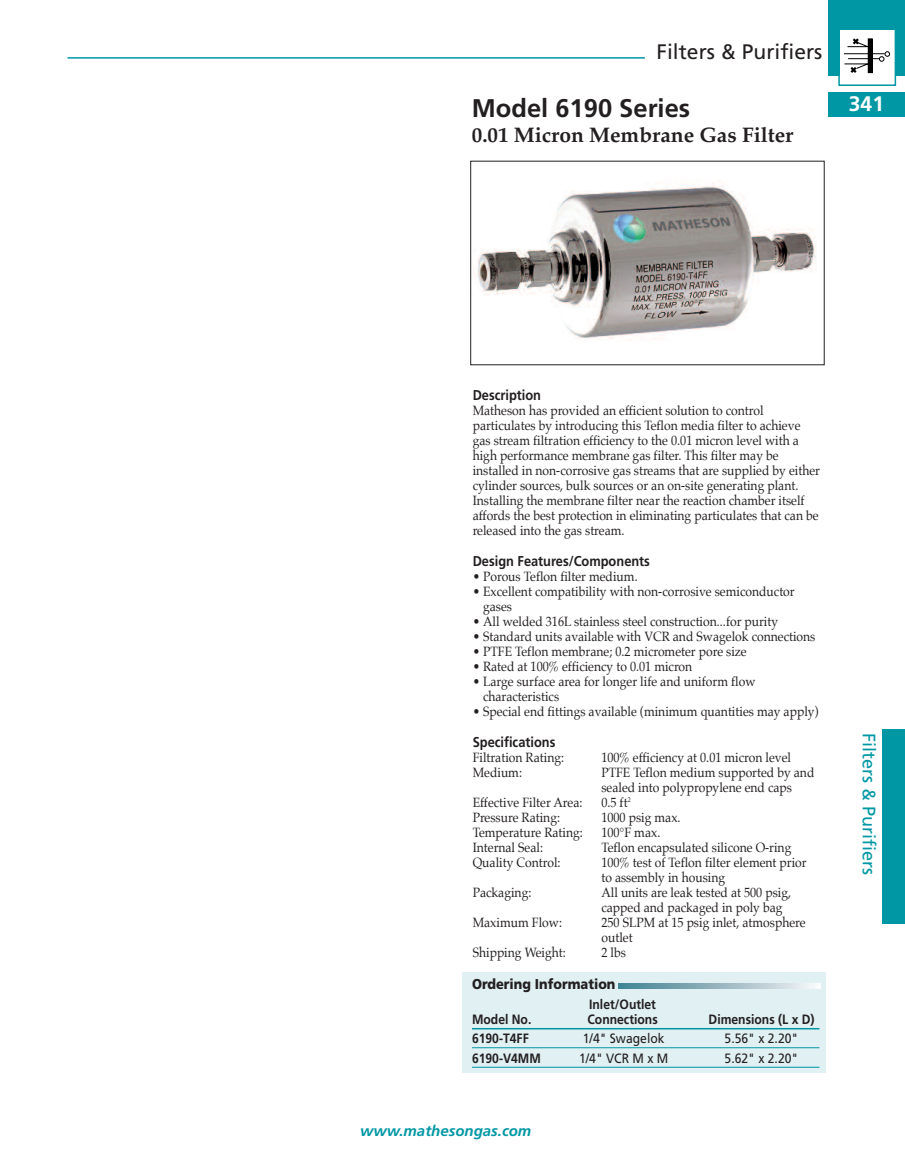
<style>
.page{position:relative;width:905px;height:1175px;background:#fff}
.page>*{position:absolute;margin:0;border:0;box-sizing:border-box;transform-origin:0 0}
.t1{font:700 25.5px "Frutiger";color:#231f20}
.t2{font:700 21px "Palatino";color:#231f20}
.t3{font:21px "Frutiger";color:#231f20}
.t4{font:700 21px "Frutiger";color:#fff}
.t5{font:18px "Frutiger";color:#0097a4}
.t6{font:italic 700 15px "Frutiger";color:#0097a4}
.t7{font:700 14.25px "Frutiger";color:#231f20;scale:.9 1}
.t8{font:900 14.25px "Frutiger";color:#231f20;scale:.9 1}
.t9{font:13.5px/15px "Palatino";color:#231f20;scale:.9 1}
.t10{font:700 13.5px "Frutiger";color:#231f20;scale:.9 1}
.t11{font:13.5px "Frutiger";color:#231f20;scale:.9 1}
</style>
<div class="page">
<hr style="left:68px;top:57px;width:576px;height:2px;background:#0097a4">
<div style="left:828px;top:0;width:76px;height:75px;background:#0097a4"></div>
<div style="left:828px;top:92px;width:76px;height:25px;background:#0097a4"></div>
<div style="left:839px;top:30px;width:55px;height:54px;background:#fff"></div>
<hr style="left:868px;top:39px;width:4px;height:34px;background:#000">
<div style="left:867px;top:38px;width:5px;height:35px;border:1px solid #000"></div>
<hr style="left:843px;top:53px;width:41px;height:1px;background:#000">
<hr style="left:848px;top:58px;width:31px;height:1px;background:#000">
<svg style="left:879px;top:51px;width:11px;height:11px"></svg>
<svg style="left:847px;top:38px;width:24px;height:9px"></svg>
<svg style="left:844px;top:63px;width:27px;height:11px"></svg>
<div style="left:838px;top:28px;width:58px;height:58px;border:2px solid #0097a4"></div>
<div style="left:881px;top:729px;width:23px;height:195px;background:#0097a4"></div>
<img style="left:475px;top:181px;width:342px;height:159px">
<div style="left:462px;top:972px;width:364px;height:101px;background:#e0f0f3"></div>
<hr style="left:472px;top:1028px;width:347px;height:1px;background:#0097a4">
<hr style="left:472px;top:1047px;width:347px;height:1px;background:#0097a4">
<hr style="left:472px;top:1067px;width:347px;height:1px;background:#0097a4">
<svg style="left:618px;top:983px;width:202px;height:5px"></svg>
<h2 class="t3" style="left:656px;top:44px;width:167px">Filters &amp; Purifiers</h2>
<h1 class="t1" style="left:472px;top:98px;width:220px">Model 6190 Series</h1>
<h2 class="t2" style="left:472px;top:123px;width:323px">0.01 Micron Membrane Gas Filter</h2>
<h2 class="t4" style="left:849px;top:96px;width:37px">341</h2>
<p class="t7" style="left:472px;top:389px;width:77px">Description</p>
<p class="t9" style="left:472px;top:403px;width:387px">Matheson has provided an efficient solution to control particulates by introducing this Teflon media filter to achieve gas stream filtration efficiency to the 0.01 micron level with a high performance membrane gas filter. This filter may be installed in non-corrosive gas streams that are supplied by either cylinder sources, bulk sources or an on-site generating plant.<br>Installing the membrane filter near the reaction chamber itself affords the best protection in eliminating particulates that can be released into the gas stream.</p>
<p class="t7" style="left:472px;top:555px;width:198px">Design Features/Components</p>
<p class="t9" style="left:472px;top:570px;width:185px">• Porous Teflon filter medium.</p>
<p class="t9" style="left:483px;top:585px;width:348px;text-indent:-10px">• Excellent compatibility with non-corrosive semiconductor gases</p>
<p class="t9" style="left:472px;top:615px;width:341px">• All welded 316L stainless steel construction...for purity</p>
<p class="t9" style="left:472px;top:630px;width:382px">• Standard units available with VCR and Swagelok connections</p>
<p class="t9" style="left:472px;top:645px;width:306px">• PTFE Teflon membrane; 0.2 micrometer pore size</p>
<p class="t9" style="left:472px;top:660px;width:245px">• Rated at 100% efficiency to 0.01 micron</p>
<p class="t9" style="left:483px;top:675px;width:304px;text-indent:-10px">• Large surface area for longer life and uniform flow characteristics</p>
<p class="t9" style="left:472px;top:705px;width:386px">• Special end fittings available (minimum quantities may apply)</p>
<p class="t7" style="left:472px;top:736px;width:93px">Specifications</p>
<p class="t9" style="left:472px;top:750px;width:103px">Filtration Rating:</p>
<p class="t9" style="left:601px;top:750px;width:212px">100% efficiency at 0.01 micron level</p>
<p class="t9" style="left:472px;top:765px;width:56px">Medium:</p>
<p class="t9" style="left:601px;top:765px;width:238px">PTFE Teflon medium supported by and sealed into polypropylene end caps</p>
<p class="t9" style="left:472px;top:795px;width:123px">Effective Filter Area:</p>
<p class="t9" style="left:601px;top:795px;width:34px">0.5 ft<sup>2</sup></p>
<p class="t9" style="left:472px;top:810px;width:99px">Pressure Rating:</p>
<p class="t9" style="left:601px;top:810px;width:90px">1000 psig max.</p>
<p class="t9" style="left:472px;top:825px;width:124px">Temperature Rating:</p>
<p class="t9" style="left:601px;top:825px;width:67px">100°F max.</p>
<p class="t9" style="left:472px;top:840px;width:80px">Internal Seal:</p>
<p class="t9" style="left:601px;top:840px;width:213px">Teflon encapsulated silicone O-ring</p>
<p class="t9" style="left:472px;top:855px;width:99px">Quality Control:</p>
<p class="t9" style="left:601px;top:855px;width:229px">100% test of Teflon filter element prior to assembly in housing</p>
<p class="t9" style="left:472px;top:885px;width:67px">Packaging:</p>
<p class="t9" style="left:601px;top:885px;width:212px">All units are leak tested at 500 psig, capped and packaged in poly bag</p>
<p class="t9" style="left:472px;top:915px;width:101px">Maximum Flow:</p>
<p class="t9" style="left:601px;top:915px;width:228px">250 SLPM at 15 psig inlet, atmosphere outlet</p>
<p class="t9" style="left:472px;top:945px;width:105px">Shipping Weight:</p>
<p class="t9" style="left:601px;top:945px;width:29px">2 lbs</p>
<p class="t8" style="left:472px;top:978px;width:161px">Ordering Information</p>
<p class="t10" style="left:589px;top:998px;width:76px">Inlet/Outlet</p>
<p class="t10" style="left:472px;top:1013px;width:68px">Model No.</p>
<p class="t10" style="left:587px;top:1013px;width:79px">Connections</p>
<p class="t10" style="left:708px;top:1013px;width:119px">Dimensions (L x D)</p>
<p class="t10" style="left:472px;top:1033px;width:65px">6190-T4FF</p>
<p class="t11" style="left:583px;top:1033px;width:92px">1/4" Swagelok</p>
<p class="t11" style="left:724px;top:1033px;width:83px">5.56" x 2.20"</p>
<p class="t10" style="left:472px;top:1052px;width:78px">6190-V4MM</p>
<p class="t11" style="left:579px;top:1052px;width:101px">1/4" VCR M x M</p>
<p class="t11" style="left:724px;top:1052px;width:83px">5.62" x 2.20"</p>
<p class="t6" style="left:360px;top:1125px;width:172px">www.mathesongas.com</p>
<h3 class="t5" style="left:876px;top:733px;width:144px;rotate:90deg">Filters &amp; Purifiers</h3>
</div>
